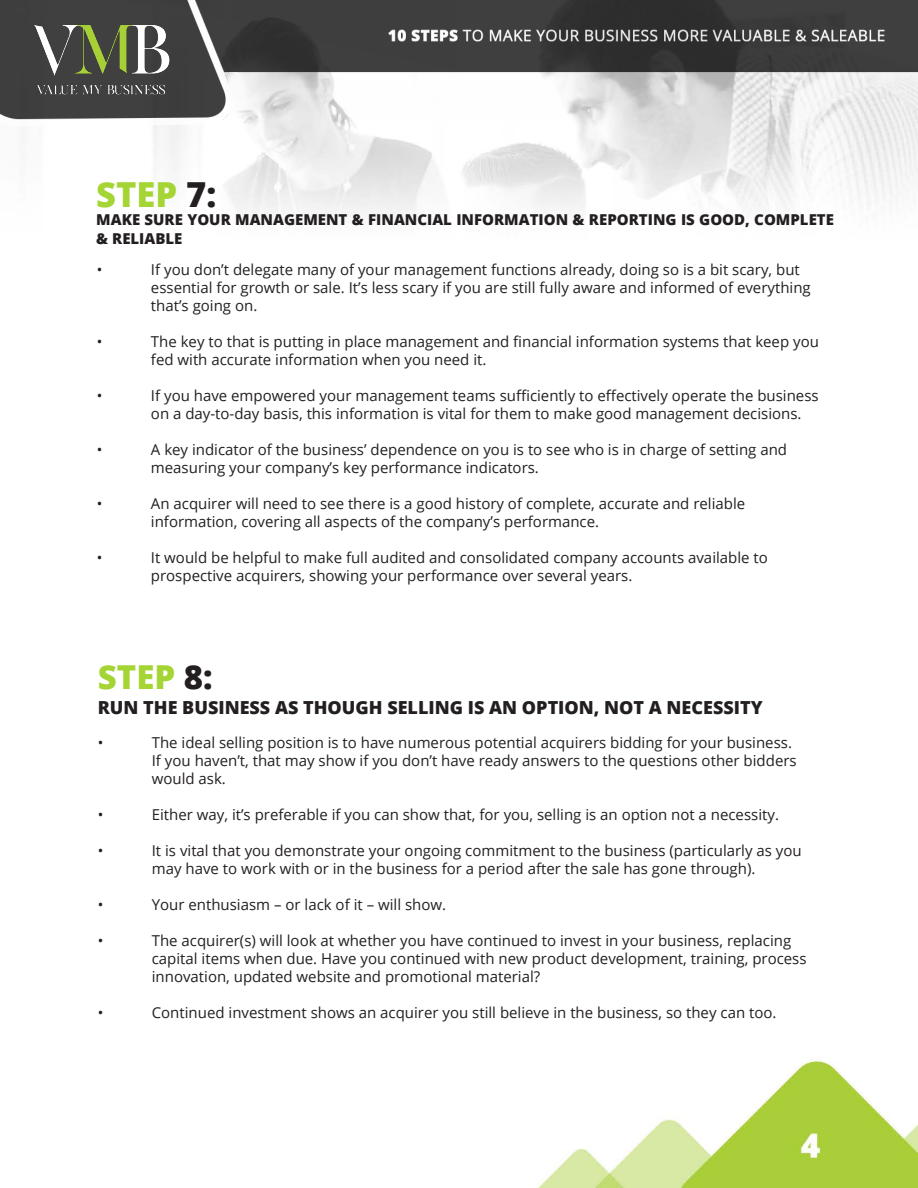
<style>
.page{position:relative;width:918px;height:1188px;background:#fff}
.page>*{position:absolute;margin:0;border:0;box-sizing:border-box;transform-origin:0 0}
.t1{font:800 34.5px "Open Sans";color:#a4d534}
.t2{font:800 33px "Open Sans";color:#a4d534}
.t3{font:800 18px "Open Sans";color:#231f20}
.t4{font:15px/18px "Open Sans";color:#231f20}
.t5{font:800 15px/19.8px "Open Sans";color:#231f20}
.s1{color:#231f20}
</style>
<div class="page">
<img style="left:154px;top:131px;width:764px;height:1057px">
<img style="left:0;top:0;width:918px;height:131px">
<img style="left:19px;top:0;width:168px;height:111px">
<p class="t1" style="left:96px;top:168px;width:122px">STEP <span class="s1">7:</span></p>
<p class="t5" style="left:96px;top:208px;width:739px">MAKE SURE YOUR MANAGEMENT &amp; FINANCIAL INFORMATION &amp; REPORTING IS GOOD, COMPLETE &amp; RELIABLE</p>
<p class="t4" style="left:97px;top:260px;width:7px">•</p>
<p class="t4" style="left:151px;top:260px;width:661px">If you don’t delegate many of your management functions already, doing so is a bit scary, but essential for growth or sale. It’s less scary if you are still fully aware and informed of everything that’s going on.</p>
<p class="t4" style="left:97px;top:332px;width:7px">•</p>
<p class="t4" style="left:151px;top:332px;width:670px">The key to that is putting in place management and financial information systems that keep you fed with accurate information when you need it.</p>
<p class="t4" style="left:97px;top:386px;width:7px">•</p>
<p class="t4" style="left:151px;top:386px;width:669px">If you have empowered your management teams sufficiently to effectively operate the business on a day-to-day basis, this information is vital for them to make good management decisions.</p>
<p class="t4" style="left:97px;top:440px;width:7px">•</p>
<p class="t4" style="left:151px;top:440px;width:638px">A key indicator of the business’ dependence on you is to see who is in charge of setting and measuring your company’s key performance indicators.</p>
<p class="t4" style="left:97px;top:494px;width:7px">•</p>
<p class="t4" style="left:151px;top:494px;width:596px">An acquirer will need to see there is a good history of complete, accurate and reliable information, covering all aspects of the company’s performance.</p>
<p class="t4" style="left:97px;top:548px;width:7px">•</p>
<p class="t4" style="left:151px;top:548px;width:618px">It would be helpful to make full audited and consolidated company accounts available to prospective acquirers, showing your performance over several years.</p>
<p class="t2" style="left:98px;top:651px;width:116px">STEP <span class="s1">8:</span></p>
<p class="t3" style="left:98px;top:693px;width:666px">RUN THE BUSINESS AS THOUGH SELLING IS AN OPTION, NOT A NECESSITY</p>
<p class="t4" style="left:98px;top:733px;width:7px">•</p>
<p class="t4" style="left:152px;top:733px;width:646px">The ideal selling position is to have numerous potential acquirers bidding for your business.<br>If you haven’t, that may show if you don’t have ready answers to the questions other bidders would ask.</p>
<p class="t4" style="left:98px;top:805px;width:7px">•</p>
<p class="t4" style="left:152px;top:805px;width:629px">Either way, it’s preferable if you can show that, for you, selling is an option not a necessity.</p>
<p class="t4" style="left:98px;top:841px;width:7px">•</p>
<p class="t4" style="left:152px;top:841px;width:652px">It is vital that you demonstrate your ongoing commitment to the business (particularly as you may have to work with or in the business for a period after the sale has gone through).</p>
<p class="t4" style="left:98px;top:895px;width:7px">•</p>
<p class="t4" style="left:152px;top:895px;width:296px">Your enthusiasm – or lack of it – will show.</p>
<p class="t4" style="left:98px;top:931px;width:7px">•</p>
<p class="t4" style="left:152px;top:931px;width:656px">The acquirer(s) will look at whether you have continued to invest in your business, replacing capital items when due. Have you continued with new product development, training, process innovation, updated website and promotional material?</p>
<p class="t4" style="left:98px;top:1003px;width:7px">•</p>
<p class="t4" style="left:152px;top:1003px;width:626px">Continued investment shows an acquirer you still believe in the business, so they can too.</p>
</div>
